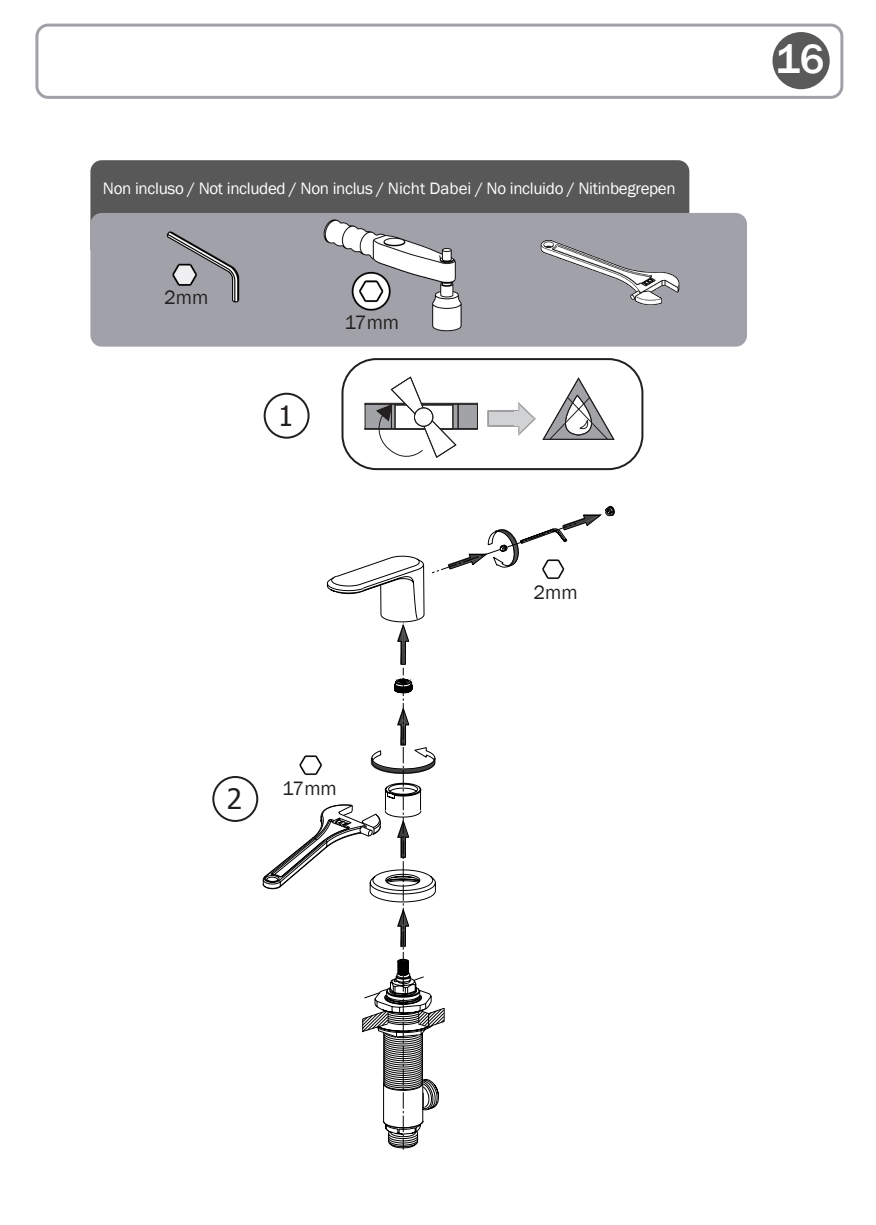
<style>
.page{position:relative;width:876px;height:1225px;background:#fff}
.page>*{position:absolute;margin:0;border:0;box-sizing:border-box;transform-origin:0 0}
.t1{font:500 42px "Franklin Gothic";color:#fff}
.t2{font:28px "Tahoma";color:#231f20}
.t3{font:20px "Franklin Gothic";color:#231f20}
.t4{font:17px "Franklin Gothic";letter-spacing:-.02em;color:#fff}
</style>
<div class="page">
<div style="left:772px;top:32px;width:58px;height:57px;background:#595959;border-radius:50%"></div>
<div style="left:35px;top:24px;width:808px;height:75px;border:3px solid #a1a1a8;border-radius:11px"></div>
<div style="left:90px;top:160px;width:599px;height:99px;background:#585858;border-radius:11px"></div>
<div style="left:90px;top:213px;width:657px;height:134px;background:#a1a1a9;border-radius:11px"></div>
<img style="left:540px;top:212px;width:150px;height:93px">
<img style="left:323px;top:219px;width:139px;height:113px">
<img style="left:351px;top:267px;width:42px;height:46px">
<img style="left:166px;top:231px;width:74px;height:72px">
<img style="left:166px;top:250px;width:41px;height:47px">
<div style="left:341px;top:358px;width:302px;height:112px;border:2px solid #231f20;border-radius:34px"></div>
<div style="left:212px;top:776px;width:46px;height:46px;border:2px solid #231f20;border-radius:50%"></div>
<svg style="left:262px;top:376px;width:353px;height:772px"></svg>
<img style="left:534px;top:547px;width:39px;height:43px">
<img style="left:291px;top:743px;width:39px;height:43px">
<p class="t4" style="left:103px;top:178px;width:574px">Non incluso / Not included / Non inclus / Nicht Dabei / No incluido / Nitinbegrepen</p>
<p class="t3" style="left:164px;top:285px;width:46px">2mm</p>
<h2 class="t2" style="left:278px;top:397px;width:17px">1</h2>
<p class="t3" style="left:345px;top:310px;width:56px">17mm</p>
<h2 class="t2" style="left:227px;top:780px;width:17px">2</h2>
<p class="t3" style="left:282px;top:775px;width:56px">17mm</p>
<p class="t3" style="left:534px;top:579px;width:46px">2mm</p>
<h1 class="t1" style="left:776px;top:33px;width:50px">16</h1>
</div>
